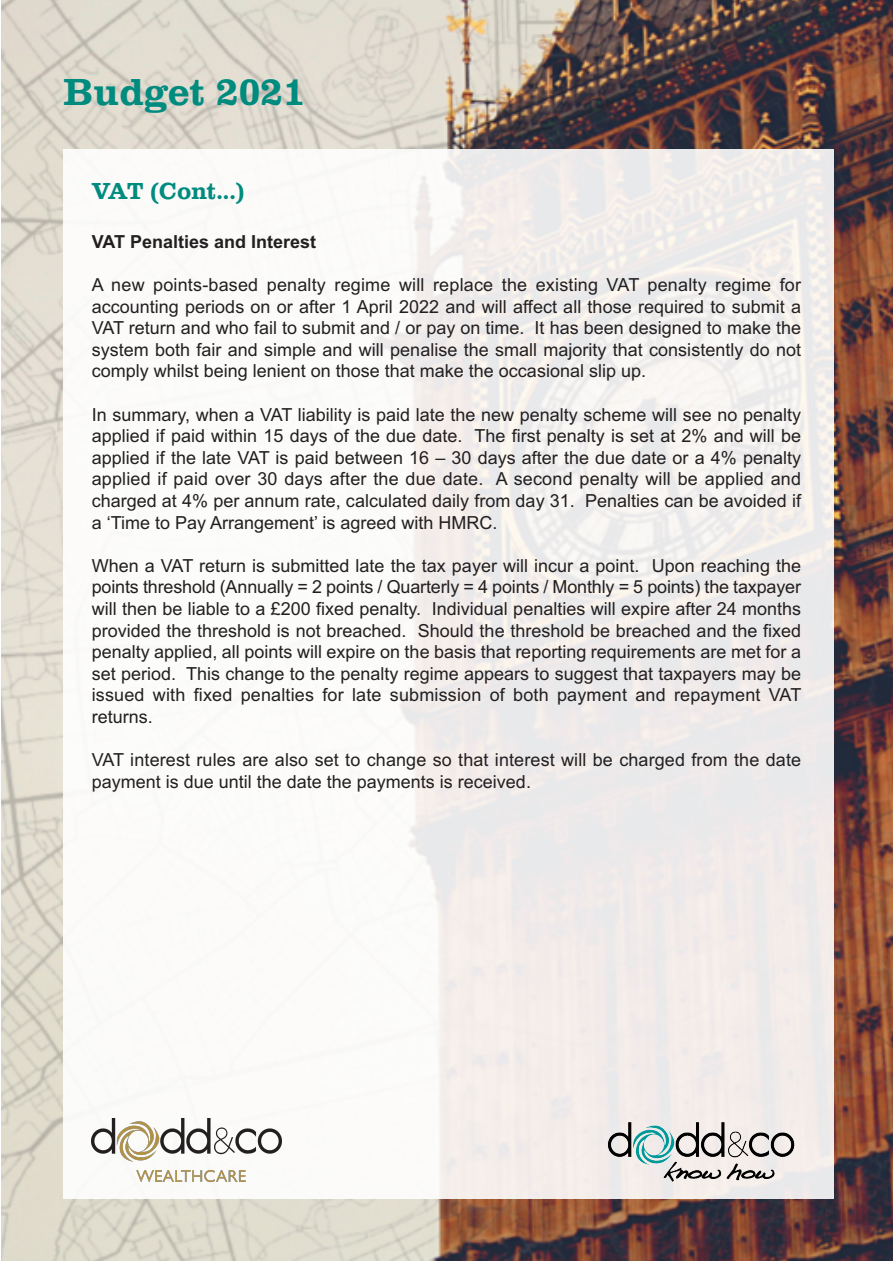
<style>
.page{position:relative;width:893px;height:1263px;background:#fff}
.page>*{position:absolute;margin:0;border:0;box-sizing:border-box;transform-origin:0 0}
.t1{font:39px "Clarendon";color:#008b7f}
.t2{font:24px "Clarendon";letter-spacing:-.02em;color:#008b7f}
.t3{font:18px/21.6px "Arial";color:#231f20;text-align:justify}
.t4{font:700 18px "Arial";color:#231f20}
</style>
<div class="page">
<img style="left:2px;top:0;width:891px;height:1260px">
<div style="left:63px;top:149px;width:770px;height:1049px;background:#fff;opacity:.9"></div>
<img style="left:606px;top:1119px;width:195px;height:66px">
<img style="left:92px;top:1118px;width:189px;height:71px">
<h1 class="t1" style="left:63px;top:70px;width:244px">Budget 2021</h1>
<h2 class="t2" style="left:92px;top:177px;width:154px">VAT (Cont...)</h2>
<p class="t4" style="left:92px;top:231px;width:226px">VAT Penalties and Interest</p>
<p class="t3" style="left:92px;top:274px;width:711px">A new points-based penalty regime will replace the existing VAT penalty regime for accounting periods on or after 1 April 2022 and will affect all those required to submit a VAT return and who fail to submit and / or pay on time. It has been designed to make the system both fair and simple and will penalise the small majority that consistently do not comply whilst being lenient on those that make the occasional slip up.</p>
<p class="t3" style="left:92px;top:403px;width:711px">In summary, when a VAT liability is paid late the new penalty scheme will see no penalty applied if paid within 15 days of the due date. The first penalty is set at 2% and will be applied if the late VAT is paid between 16 – 30 days after the due date or a 4% penalty applied if paid over 30 days after the due date. A second penalty will be applied and charged at 4% per annum rate, calculated daily from day 31. Penalties can be avoided if a ‘Time to Pay Arrangement’ is agreed with HMRC.</p>
<p class="t3" style="left:92px;top:555px;width:711px">When a VAT return is submitted late the tax payer will incur a point. Upon reaching the points threshold (Annually = 2 points / Quarterly = 4 points / Monthly = 5 points) the taxpayer will then be liable to a £200 fixed penalty. Individual penalties will expire after 24 months provided the threshold is not breached. Should the threshold be breached and the fixed penalty applied, all points will expire on the basis that reporting requirements are met for a set period. This change to the penalty regime appears to suggest that taxpayers may be issued with fixed penalties for late submission of both payment and repayment VAT returns.</p>
<p class="t3" style="left:92px;top:749px;width:711px">VAT interest rules are also set to change so that interest will be charged from the date payment is due until the date the payments is received.</p>
</div>
